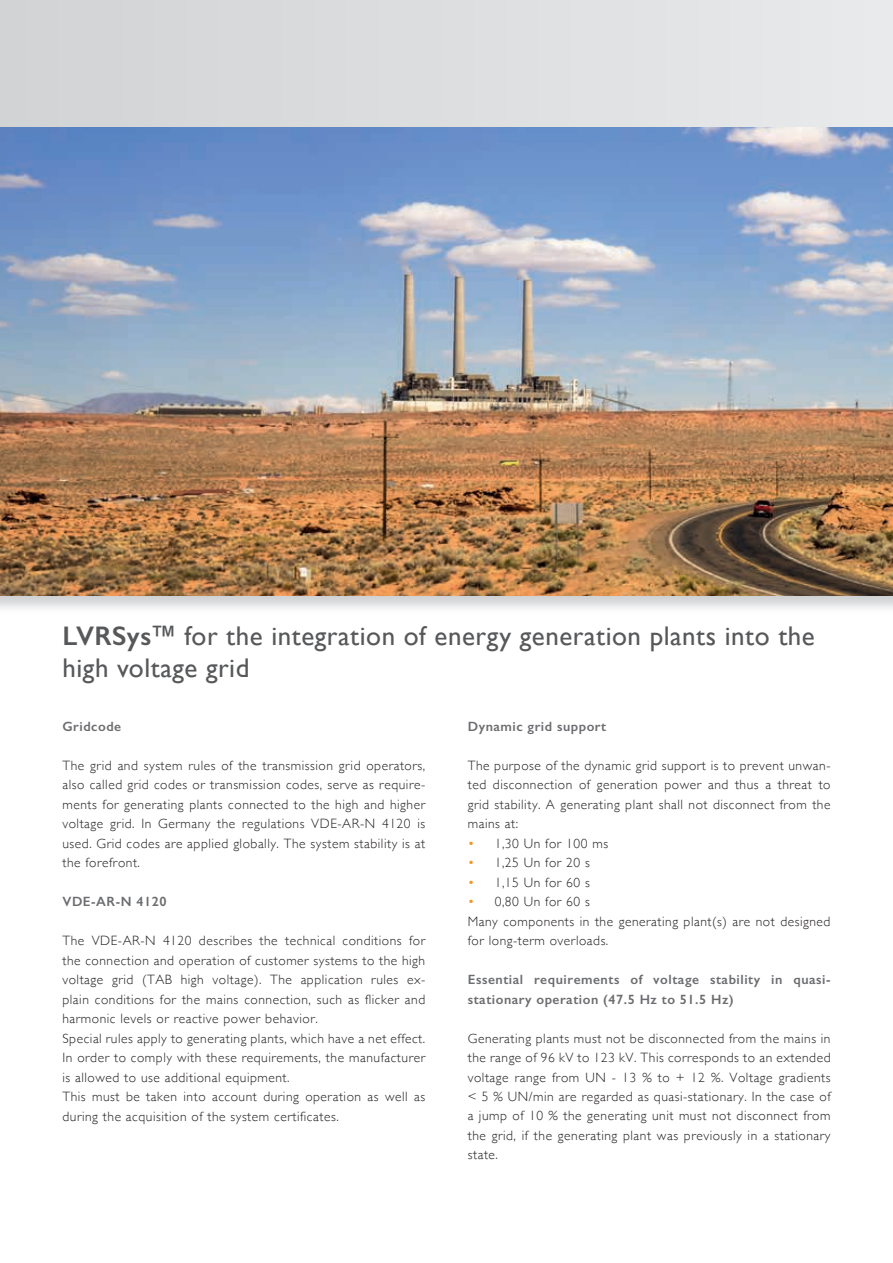
<style>
.page{position:relative;width:893px;height:1263px;background:#fff}
.page>*{position:absolute;margin:0;border:0;box-sizing:border-box;transform-origin:0 0}
.t1{font:27px/32.4px "Gill Sans";letter-spacing:.02em;color:#57585a}
.t2{font:300 13.5px/19.5px "Gill Sans";letter-spacing:.04em;color:#231f20;text-align:justify}
.t3{font:600 13.5px/19.5px "Gill Sans";letter-spacing:.04em;color:#6c6d70}
.s1{font-weight:600}
.s2{color:#f7931d}
</style>
<div class="page">
<div style="left:0;top:0;width:893px;height:127px;background:#dcdddf"></div>
<img style="left:0;top:127px;width:893px;height:481px">
<img style="left:0;top:128px;width:893px;height:467px">
<h1 class="t1" style="left:62px;top:619px;width:754px"><span class="s1">LVRSys™</span> for the integration of energy generation plants into the high voltage grid</h1>
<p class="t3" style="left:62px;top:716px;width:60px">Gridcode</p>
<p class="t2" style="left:62px;top:755px;width:364px">The grid and system rules of the transmission grid operators, also called grid codes or transmission codes, serve as require&shy;ments for generating plants connected to the high and higher voltage grid. In Germany the regulations VDE-AR-N 4120 is used. Grid codes are applied globally. The system stability is at the forefront.</p>
<p class="t3" style="left:62px;top:892px;width:106px">VDE-AR-N 4120</p>
<p class="t2" style="left:62px;top:930px;width:364px;text-align:left">The VDE-AR-N 4120 describes the technical conditions for the connection and operation of customer systems to the high voltage grid (TAB high voltage). The application rules ex&shy;plain conditions for the mains connection, such as flicker and harmonic levels or reactive power behavior.<br>Special rules apply to generating plants, which have a net effect.<br>In order to comply with these requirements, the manufacturer is allowed to use additional equipment.<br>This must be taken into account during operation as well as during the acquisition of the system certificates.</p>
<p class="t3" style="left:468px;top:716px;width:140px">Dynamic grid support</p>
<p class="t2" style="left:468px;top:755px;width:364px">The purpose of the dynamic grid support is to prevent unwan&shy;ted disconnection of generation power and thus a threat to grid stability. A generating plant shall not disconnect from the mains at:</p>
<p class="t2" style="left:468px;top:833px;width:142px"><span class="s2">•</span> 1,30 Un for 100 ms</p>
<p class="t2" style="left:468px;top:852px;width:124px"><span class="s2">•</span> 1,25 Un for 20 s</p>
<p class="t2" style="left:468px;top:872px;width:124px"><span class="s2">•</span> 1,15 Un for 60 s</p>
<p class="t2" style="left:468px;top:891px;width:364px;text-align:left"><span class="s2">•</span> 0,80 Un for 60 s<br>Many components in the generating plant(s) are not designed for long-term overloads.</p>
<p class="t3" style="left:468px;top:969px;width:364px">Essential requirements of voltage stability in quasi&shy;stationary operation (47.5 Hz to 51.5 Hz)</p>
<p class="t2" style="left:468px;top:1028px;width:364px">Generating plants must not be disconnected from the mains in the range of 96 kV to 123 kV. This corresponds to an extended voltage range from UN - 13 % to + 12 %. Voltage gradients &lt; 5 % UN/min are regarded as quasi-stationary. In the case of a jump of 10 % the generating unit must not disconnect from the grid, if the generating plant was previously in a stationary state.</p>
</div>
